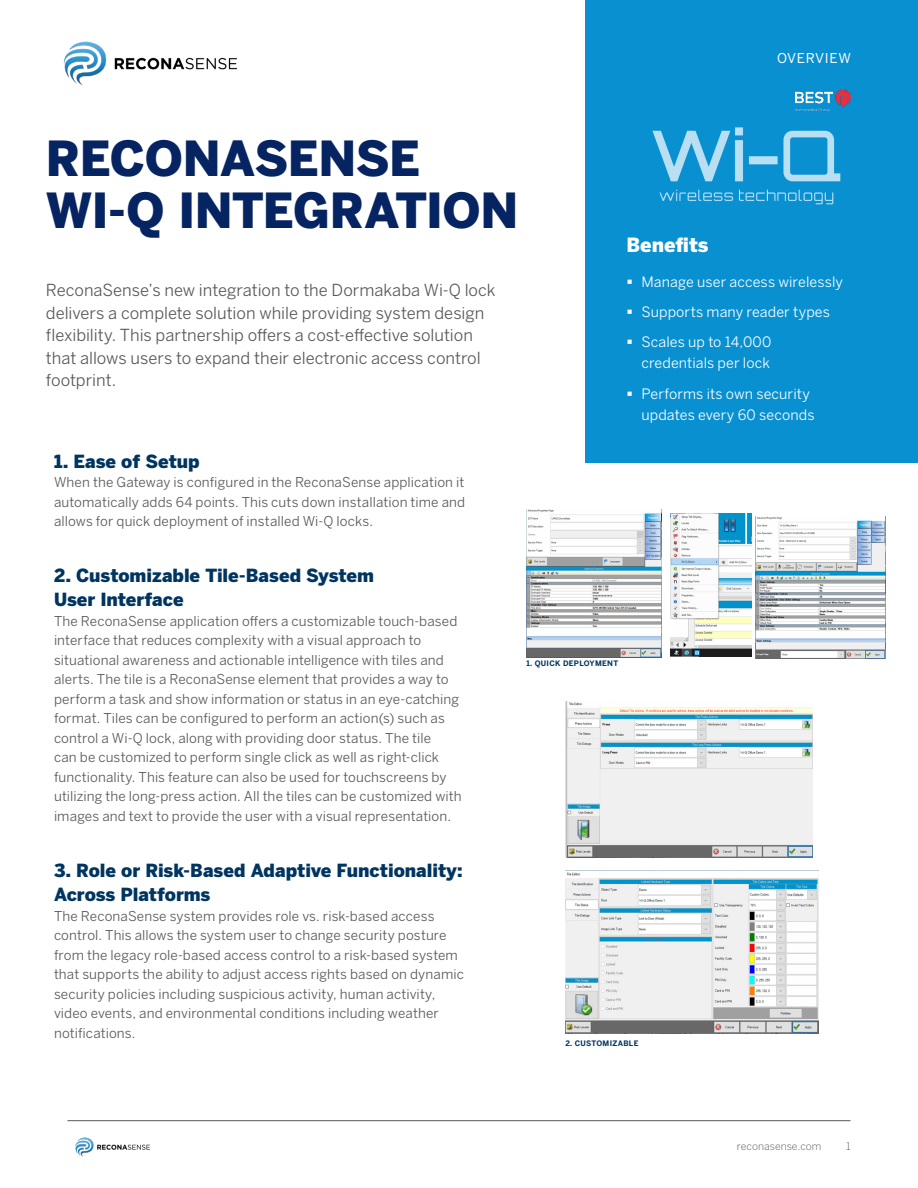
<style>
.page{position:relative;width:918px;height:1188px;background:#fff}
.page>*{position:absolute;margin:0;border:0;box-sizing:border-box;transform-origin:0 0}
.t1{font:900 48px/52.5px "Benton Sans";letter-spacing:-.015em;color:#052461}
.Section_Title{font:900 19.5px "Benton Sans";color:#fff}
.Section_Title-2{font:900 18px/24px "Benton Sans";color:#003560}
.Main__Body{font:16.5px/22.5px "Benton Sans";color:#57585a}
.Main__Body-2{font:14.25px/21px "Benton Sans";letter-spacing:.005em;color:#fff;text-align:right}
.Main__Body-3{font:13.5px/19.5px "Benton Sans";letter-spacing:.01em;color:#57585a}
.t2{font:13.5px "Benton Sans";letter-spacing:.05em;color:#fff}
.t3{font:300 10.5px "Benton Sans";color:#57585a}
.Specs_Table__Title{font:700 7.5px "Benton Sans";letter-spacing:.04em;color:#003560}
</style>
<div class="page">
<img style="left:565px;top:870px;width:253px;height:163px">
<img style="left:756px;top:517px;width:130px;height:141px">
<img style="left:526px;top:509px;width:136px;height:148px">
<img style="left:670px;top:513px;width:82px;height:143px">
<img style="left:566px;top:701px;width:247px;height:157px">
<hr style="left:68px;top:1120px;width:782px;height:1px;background:#57585a">
<img style="left:75px;top:1137px;width:74px;height:19px">
<div style="left:586px;top:0;width:332px;height:462px;background:#0890d1"></div>
<img style="left:64px;top:41px;width:172px;height:45px">
<img style="left:795px;top:90px;width:55px;height:7px">
<img style="left:652px;top:97px;width:199px;height:108px">
<p class="t2" style="left:777px;top:50px;width:75px">OVERVIEW</p>
<p class="t1" style="left:46px;top:131px;width:474px">RECONASENSE<br>WI-Q INTEGRATION</p>
<p class="Main__Body" style="left:46px;top:279px;width:451px">ReconaSense’s new integration to the Dormakaba Wi-Q lock delivers a complete solution while providing system design flexibility. This partnership offers a cost-effective solution that allows users to expand their electronic access control footprint.</p>
<p class="Section_Title" style="left:626px;top:233px;width:84px">Benefits</p>
<p class="Main__Body-2" style="left:626px;top:271px;width:218px">▪ Manage user access wirelessly</p>
<p class="Main__Body-2" style="left:626px;top:301px;width:205px">▪ Supports many reader types</p>
<p class="Main__Body-2" style="left:626px;top:332px;width:147px">▪ Scales up to 14,000 credentials per lock</p>
<p class="Main__Body-2" style="left:641px;top:383px;width:175px;text-align:left;text-indent:-15px">▪ Performs its own security updates every 60 seconds</p>
<p class="Section_Title-2" style="left:54px;top:449px;width:147px">1. Ease of Setup</p>
<p class="Main__Body-3" style="left:54px;top:472px;width:413px;text-align:justify">When the Gateway is configured in the ReconaSense application it automatically adds 64 points. This cuts down installation time and allows for quick deployment of installed Wi-Q locks.</p>
<p class="Section_Title-2" style="left:54px;top:564px;width:322px">2. Customizable Tile-Based System</p>
<p class="Section_Title-2" style="left:54px;top:588px;width:131px">User Interface</p>
<p class="Main__Body-3" style="left:54px;top:611px;width:409px">The ReconaSense application offers a customizable touch-based interface that reduces complexity with a visual approach to situational awareness and actionable intelligence with tiles and alerts. The tile is a ReconaSense element that provides a way to perform a task and show information or status in an eye-catching format. Tiles can be configured to perform an action(s) such as control a Wi-Q lock, along with providing door status. The tile<br>can be customized to perform single click as well as right-click functionality. This feature can also be used for touchscreens by utilizing the long-press action. All the tiles can be customized with images and text to provide the user with a visual representation.</p>
<p class="Section_Title-2" style="left:54px;top:858px;width:410px">3. Role or Risk-Based Adaptive Functionality:<br>Across Platforms</p>
<p class="Main__Body-3" style="left:54px;top:906px;width:411px">The ReconaSense system provides role vs. risk-based access control. This allows the system user to change security posture from the legacy role-based access control to a risk-based system that supports the ability to adjust access rights based on dynamic security policies including suspicious activity, human activity, video events, and environmental conditions including weather notifications.</p>
<p class="Specs_Table__Title" style="left:526px;top:659px;width:93px">1. QUICK DEPLOYMENT</p>
<p class="Specs_Table__Title" style="left:565px;top:1039px;width:75px">2. CUSTOMIZABLE</p>
<p class="t3" style="left:737px;top:1140px;width:86px">reconasense.com</p>
<p class="t3" style="left:846px;top:1140px;width:6px">1</p>
</div>
